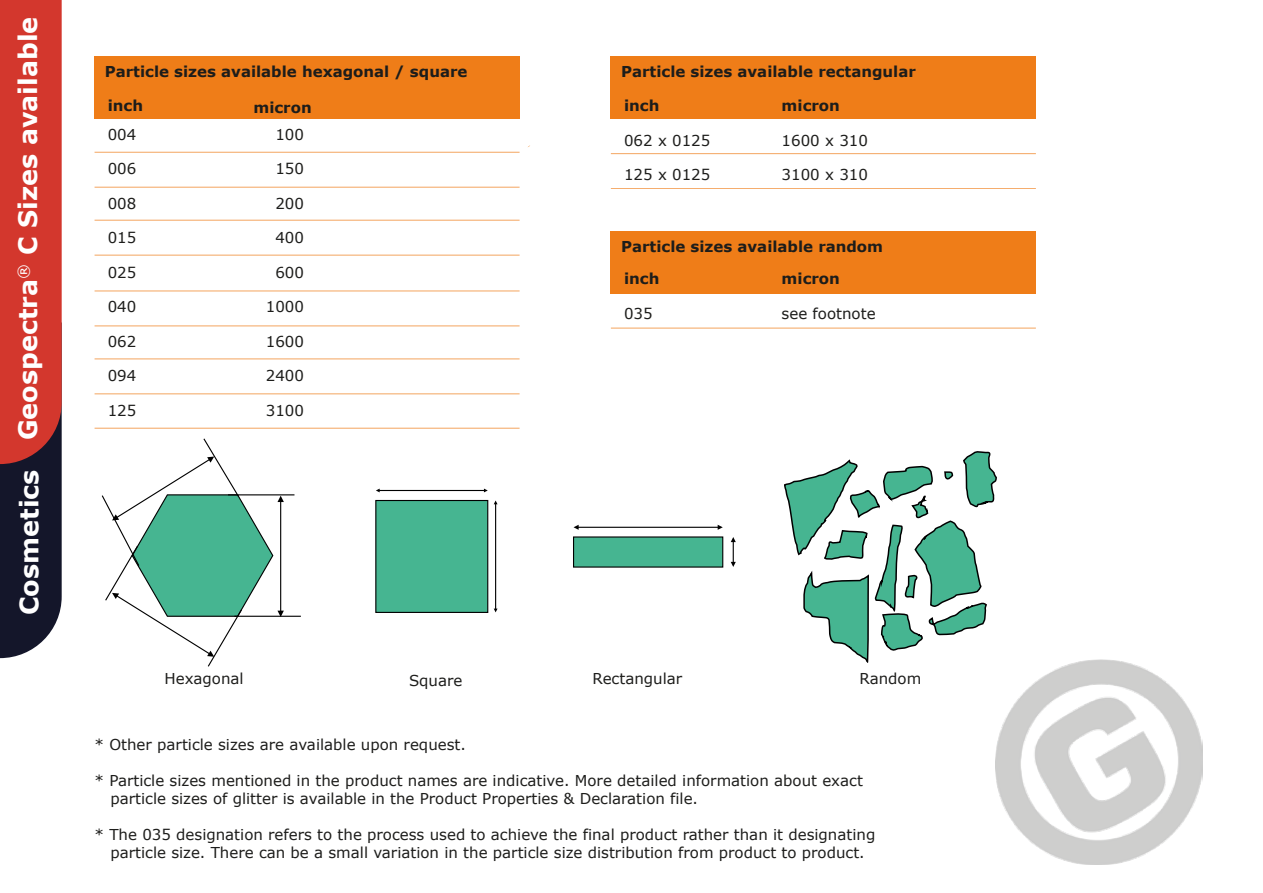
<style>
.page{position:relative;width:1263px;height:893px;background:#fff}
.page>*{position:absolute;margin:0;border:0;box-sizing:border-box;transform-origin:0 0}
.t1{font:700 25.5px "Verdana";color:#fff}
.t2{font:15px/18px "Verdana";color:#1d1d1b}
.t3{font:700 15px "Verdana";color:#1d1d1b}
</style>
<div class="page">
<div style="left:95px;top:57px;width:425px;height:62px;background:#ef7d18"></div>
<svg style="left:0;top:0;width:62px;height:658px;background:#9d3130"></svg>
<img style="left:995px;top:659px;width:208px;height:206px">
<hr style="left:95px;top:187px;width:425px;height:1px;background:#ef7d18">
<hr style="left:95px;top:152px;width:425px;height:1px;background:#ef7d18">
<hr style="left:95px;top:255px;width:425px;height:1px;background:#ef7d18">
<hr style="left:95px;top:220px;width:425px;height:1px;background:#ef7d18">
<hr style="left:95px;top:326px;width:425px;height:1px;background:#ef7d18">
<hr style="left:95px;top:291px;width:425px;height:1px;background:#ef7d18">
<hr style="left:95px;top:393px;width:425px;height:1px;background:#ef7d18">
<hr style="left:95px;top:359px;width:425px;height:1px;background:#ef7d18">
<hr style="left:95px;top:428px;width:425px;height:1px;background:#ef7d18">
<hr style="left:578px;top:527px;width:140px;height:1px;background:#000">
<svg style="left:718px;top:525px;width:5px;height:5px"></svg>
<svg style="left:573px;top:525px;width:6px;height:5px"></svg>
<svg style="left:731px;top:537px;width:5px;height:30px"></svg>
<div style="left:573px;top:536px;width:150px;height:32px;background:#46b591"></div>
<div style="left:611px;top:57px;width:425px;height:62px;background:#ef7d18"></div>
<hr style="left:611px;top:188px;width:425px;height:1px;background:#ef7d18">
<hr style="left:611px;top:153px;width:425px;height:1px;background:#ef7d18">
<div style="left:611px;top:231px;width:425px;height:62px;background:#ef7d18"></div>
<hr style="left:611px;top:328px;width:425px;height:1px;background:#ef7d18">
<svg style="left:784px;top:451px;width:213px;height:211px"></svg>
<hr style="left:228px;top:494px;width:66px;height:1px;background:#000">
<hr style="left:234px;top:616px;width:67px;height:1px;background:#000">
<svg style="left:101px;top:438px;width:183px;height:229px"></svg>
<img style="left:46px;top:514px;width:108px;height:38px">
<hr style="left:379px;top:490px;width:106px;height:1px;background:#000">
<hr style="left:495px;top:504px;width:1px;height:105px;background:#000">
<div style="left:375px;top:500px;width:113px;height:113px;background:#46b591;border:1px solid #000"></div>
<h1 class="t1" style="left:10px;top:615px;width:600px;rotate:-90deg">Cosmetics Geospectra<sup>®</sup> C Sizes available</h1>
<p class="t3" style="left:105px;top:61px;width:364px">Particle sizes available hexagonal / square</p>
<p class="t3" style="left:108px;top:95px;width:37px">inch</p>
<p class="t2" style="left:108px;top:125px;width:30px">004</p>
<p class="t2" style="left:108px;top:160px;width:30px">006</p>
<p class="t2" style="left:108px;top:194px;width:30px">008</p>
<p class="t2" style="left:108px;top:229px;width:30px">015</p>
<p class="t2" style="left:108px;top:263px;width:30px">025</p>
<p class="t2" style="left:108px;top:298px;width:30px">040</p>
<p class="t2" style="left:108px;top:332px;width:30px">062</p>
<p class="t2" style="left:108px;top:367px;width:30px">094</p>
<p class="t2" style="left:108px;top:401px;width:30px">125</p>
<p class="t3" style="left:253px;top:97px;width:60px">micron</p>
<p class="t2" style="left:275px;top:125px;width:30px">100</p>
<p class="t2" style="left:275px;top:160px;width:30px">150</p>
<p class="t2" style="left:275px;top:194px;width:30px">200</p>
<p class="t2" style="left:275px;top:229px;width:30px">400</p>
<p class="t2" style="left:275px;top:263px;width:30px">600</p>
<p class="t2" style="left:266px;top:298px;width:40px">1000</p>
<p class="t2" style="left:266px;top:332px;width:40px">1600</p>
<p class="t2" style="left:266px;top:367px;width:40px">2400</p>
<p class="t2" style="left:266px;top:401px;width:40px">3100</p>
<p class="t3" style="left:621px;top:61px;width:296px">Particle sizes available rectangular</p>
<p class="t3" style="left:624px;top:95px;width:37px">inch</p>
<p class="t2" style="left:624px;top:131px;width:88px">062 x 0125</p>
<p class="t2" style="left:624px;top:165px;width:88px">125 x 0125</p>
<p class="t3" style="left:782px;top:95px;width:60px">micron</p>
<p class="t2" style="left:782px;top:131px;width:88px">1600 x 310</p>
<p class="t2" style="left:782px;top:165px;width:88px">3100 x 310</p>
<p class="t3" style="left:621px;top:236px;width:264px">Particle sizes available random</p>
<p class="t3" style="left:624px;top:268px;width:37px">inch</p>
<p class="t2" style="left:624px;top:304px;width:30px">035</p>
<p class="t3" style="left:782px;top:268px;width:60px">micron</p>
<p class="t2" style="left:782px;top:304px;width:96px">see footnote</p>
<p class="t2" style="left:165px;top:670px;width:81px">Hexagonal</p>
<p class="t2" style="left:409px;top:671px;width:55px">Square</p>
<p class="t2" style="left:593px;top:670px;width:91px">Rectangular</p>
<p class="t2" style="left:859px;top:670px;width:63px">Random</p>
<p class="t2" style="left:95px;top:735px;width:373px">* Other particle sizes are available upon request.</p>
<p class="t2" style="left:110px;top:771px;width:754px;text-indent:-16px">* Particle sizes mentioned in the product names are indicative. More detailed information about exact particle sizes of glitter is available in the Product Properties &amp; Declaration file.</p>
<p class="t2" style="left:95px;top:825px;width:782px;text-align:center">* The 035 designation refers to the process used to achieve the final product rather than it designating particle size. There can be a small variation in the particle size distribution from product to product.</p>
</div>
